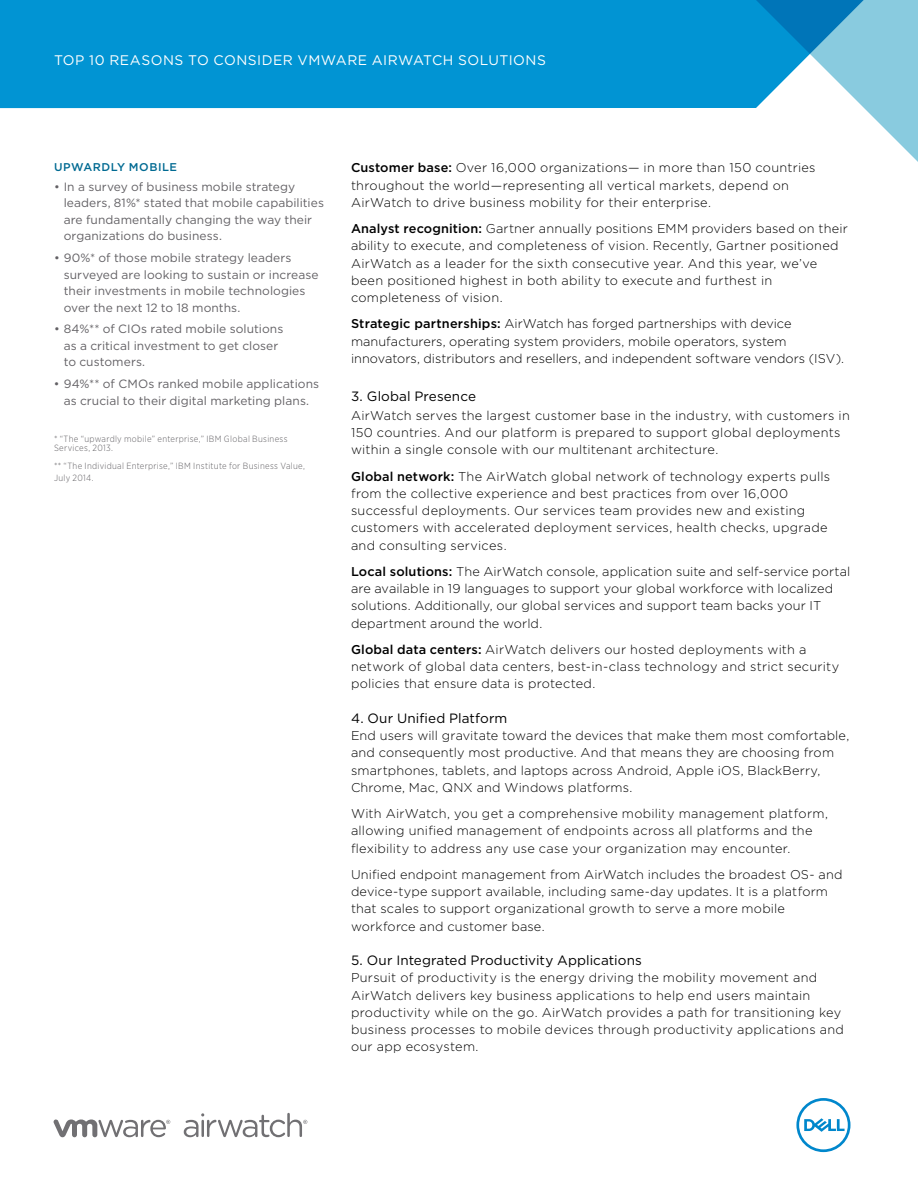
<style>
.page{position:relative;width:918px;height:1188px;background:#fff}
.page>*{position:absolute;margin:0;border:0;box-sizing:border-box;transform-origin:0 0}
.t1{font:13.8px "Gotham";letter-spacing:.035em;color:#fff}
.t2{font:13.5px "Gotham";letter-spacing:.005em;color:#000}
.t3{font:300 12.75px/17.2px "Gotham";letter-spacing:.015em;color:#000}
.t4{font:12px/16.5px "Gotham";letter-spacing:.005em;color:#636165}
.t5{font:500 11.25px "Gotham";letter-spacing:.045em;color:#006a92}
.t6{font:300 9px/9px "Gotham Narrow";letter-spacing:.035em;color:#636165}
.s1{font-weight:500}
</style>
<div class="page">
<svg style="left:796px;top:1098px;width:55px;height:54px"></svg>
<svg style="left:53px;top:1119px;width:117px;height:18px"></svg>
<svg style="left:184px;top:1113px;width:123px;height:24px"></svg>
<div style="left:0;top:0;width:742px;height:108px;background:#0194d3"></div>
<svg style="left:742px;top:0;width:176px;height:162px"></svg>
<p class="t1" style="left:54px;top:51px;width:494px">TOP 10 REASONS TO CONSIDER VMWARE AIRWATCH SOLUTIONS</p>
<p class="t5" style="left:54px;top:160px;width:125px">UPWARDLY MOBILE</p>
<p class="t4" style="left:64px;top:178px;width:262px;text-indent:-10px">• In a survey of business mobile strategy leaders, 81%* stated that mobile capabilities are fundamentally changing the way their organizations do business.</p>
<p class="t4" style="left:64px;top:249px;width:256px;text-indent:-10px">• 90%* of those mobile strategy leaders surveyed are looking to sustain or increase their investments in mobile technologies over the next 12 to 18 months.</p>
<p class="t4" style="left:64px;top:321px;width:221px;text-indent:-10px">• 84%** of CIOs rated mobile solutions as a critical investment to get closer to customers.</p>
<p class="t4" style="left:54px;top:376px;width:267px;text-align:center">• 94%** of CMOs ranked mobile applications as crucial to their digital marketing plans.</p>
<p class="t6" style="left:54px;top:434px;width:235px">* “The “upwardly mobile” enterprise,” IBM Global Business<br>Services, 2013.</p>
<p class="t6" style="left:54px;top:460px;width:253px;line-height:12px">** “The Individual Enterprise,” IBM Institute for Business Value,<br>July 2014.</p>
<p class="t3" style="left:351px;top:159px;width:466px"><span class="s1">Customer base:</span> Over 16,000 organizations— in more than 150 countries throughout the world—representing all vertical markets, depend on<br>AirWatch to drive business mobility for their enterprise.</p>
<p class="t3" style="left:351px;top:220px;width:498px"><span class="s1">Analyst recognition:</span> Gartner annually positions EMM providers based on their ability to execute, and completeness of vision. Recently, Gartner positioned AirWatch as a leader for the sixth consecutive year. And this year, we’ve been positioned highest in both ability to execute and furthest in completeness of vision.</p>
<p class="t3" style="left:351px;top:315px;width:495px"><span class="s1">Strategic partnerships:</span> AirWatch has forged partnerships with device manufacturers, operating system providers, mobile operators, system innovators, distributors and resellers, and independent software vendors (ISV).</p>
<p class="t2" style="left:351px;top:387px;width:127px">3. Global Presence</p>
<p class="t3" style="left:351px;top:406px;width:500px">AirWatch serves the largest customer base in the industry, with customers in<br>150 countries. And our platform is prepared to support global deployments within a single console with our multitenant architecture.</p>
<p class="t3" style="left:351px;top:467px;width:481px"><span class="s1">Global network:</span> The AirWatch global network of technology experts pulls from the collective experience and best practices from over 16,000 successful deployments. Our services team provides new and existing customers with accelerated deployment services, health checks, upgrade and consulting services.</p>
<p class="t3" style="left:351px;top:562px;width:501px"><span class="s1">Local solutions:</span> The AirWatch console, application suite and self-service portal are available in 19 languages to support your global workforce with localized solutions. Additionally, our global services and support team backs your IT department around the world.</p>
<p class="t3" style="left:351px;top:640px;width:490px"><span class="s1">Global data centers:</span> AirWatch delivers our hosted deployments with a network of global data centers, best-in-class technology and strict security policies that ensure data is protected.</p>
<p class="t2" style="left:351px;top:710px;width:158px">4. Our Unified Platform</p>
<p class="t3" style="left:351px;top:727px;width:500px">End users will gravitate toward the devices that make them most comfortable, and consequently most productive. And that means they are choosing from smartphones, tablets, and laptops across Android, Apple iOS, BlackBerry, Chrome, Mac, QNX and Windows platforms.</p>
<p class="t3" style="left:351px;top:805px;width:478px">With AirWatch, you get a comprehensive mobility management platform, allowing unified management of endpoints across all platforms and the flexibility to address any use case your organization may encounter.</p>
<p class="t3" style="left:351px;top:865px;width:493px">Unified endpoint management from AirWatch includes the broadest OS- and device-type support available, including same-day updates. It is a platform that scales to support organizational growth to serve a more mobile workforce and customer base.</p>
<p class="t2" style="left:351px;top:952px;width:292px">5. Our Integrated Productivity Applications</p>
<p class="t3" style="left:351px;top:969px;width:495px">Pursuit of productivity is the energy driving the mobility movement and AirWatch delivers key business applications to help end users maintain productivity while on the go. AirWatch provides a path for transitioning key business processes to mobile devices through productivity applications and our app ecosystem.</p>
</div>
